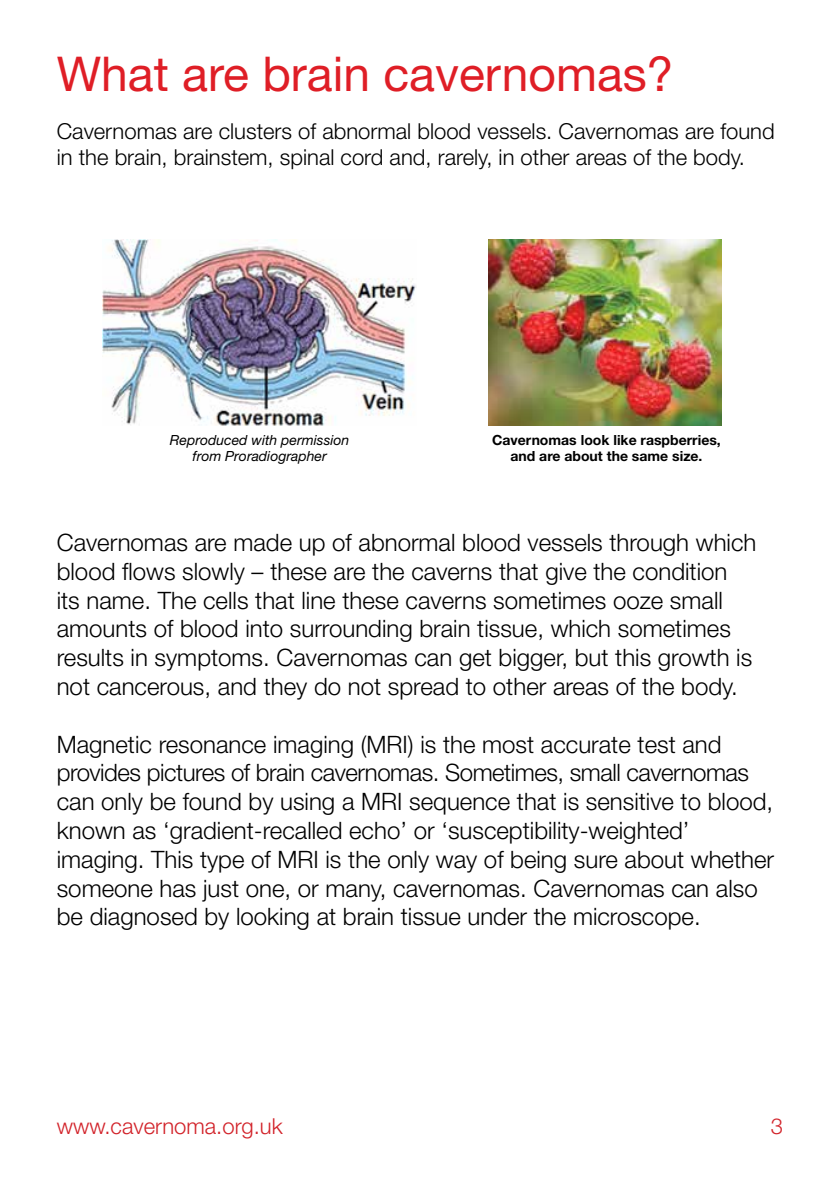
<style>
.page{position:relative;width:840px;height:1191px;background:#fff}
.page>*{position:absolute;margin:0;border:0;box-sizing:border-box;transform-origin:0 0}
.t1{font:48px "Helvetica Neue LT Std";color:#df1e26}
.t2{font:300 24px/28.8px "Helvetica Neue LT Std";color:#000}
.t3{font:300 22px/26.4px "Helvetica Neue LT Std";color:#000}
.t4{font:300 22px "Helvetica Neue LT Std";color:#d2232a}
.t5{font:700 14px/16.8px "Helvetica Neue LT Std";color:#000;text-align:center}
.t6{font:italic 14px/16.8px "Helvetica Neue LT Std";color:#000;text-align:center}
</style>
<div class="page">
<img style="left:102px;top:239px;width:314px;height:187px">
<img style="left:488px;top:239px;width:232px;height:187px">
<h1 class="t1" style="left:57px;top:45px;width:618px">What are brain cavernomas?</h1>
<p class="t3" style="left:57px;top:117px;width:719px">Cavernomas are clusters of abnormal blood vessels. Cavernomas are found in the brain, brainstem, spinal cord and, rarely, in other areas of the body.</p>
<p class="t6" style="left:170px;top:431px;width:181px">Reproduced with permission from Proradiographer</p>
<p class="t5" style="left:492px;top:431px;width:230px">Cavernomas look like raspberries, and are about the same size.</p>
<p class="t2" style="left:57px;top:527px;width:700px">Cavernomas are made up of abnormal blood vessels through which blood flows slowly – these are the caverns that give the condition its name. The cells that line these caverns sometimes ooze small amounts of blood into surrounding brain tissue, which sometimes results in symptoms. Cavernomas can get bigger, but this growth is not cancerous, and they do not spread to other areas of the body.</p>
<p class="t2" style="left:57px;top:729px;width:718px">Magnetic resonance imaging (MRI) is the most accurate test and provides pictures of brain cavernomas. Sometimes, small cavernomas can only be found by using a MRI sequence that is sensitive to blood, known as ‘gradient-recalled echo’ or ‘susceptibility-weighted’ imaging. This type of MRI is the only way of being sure about whether someone has just one, or many, cavernomas. Cavernomas can also be diagnosed by looking at brain tissue under the microscope.</p>
<p class="t4" style="left:57px;top:1112px;width:227px">www.cavernoma.org.uk</p>
<p class="t4" style="left:770px;top:1112px;width:14px">3</p>
</div>
